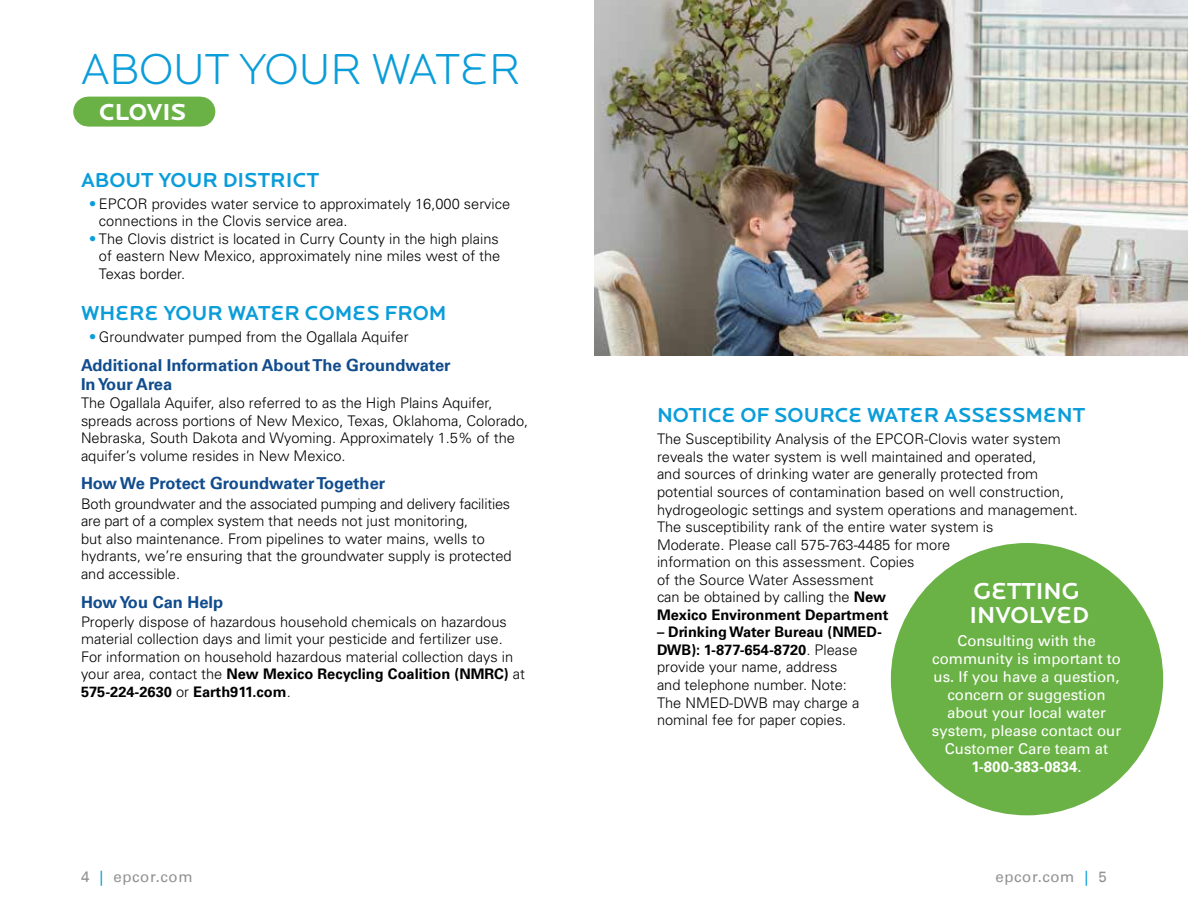
<style>
.page{position:relative;width:1188px;height:918px;background:#fff}
.page>*{position:absolute;margin:0;border:0;box-sizing:border-box;transform-origin:0 0}
.t1{font:300 45px "Locator Display";color:#0a9dd9}
.t2{font:500 24px/24px "Locator Display";color:#fff}
.t3{font:700 24px "Locator Display";color:#fff}
.t4{font:500 21px "Locator Display";color:#0a9dd9}
.t5{font:700 16.5px/19.8px "Univers LT";color:#114c8d}
.t6{font:15px/18px "Univers LT";color:#fff;text-align:center}
.t7{font:15px "Univers LT";letter-spacing:.04em;color:#919194}
.t8{font:300 14.7px/17.5px "Univers";color:#000}
.t9{font:700 14.7px/17.5px "Univers LT";color:#000}
.s1{font-family:"Univers LT";font-weight:700;color:#0a9dd9}
.s2{font-family:"Univers";font-weight:300}
.s3{font-family:"Univers LT";font-weight:700}
.s4{font-weight:700}
.s5{color:#0a9dd9}
</style>
<div class="page">
<img style="left:594px;top:0;width:594px;height:356px">
<div style="left:891px;top:543px;width:272px;height:272px;background:#6ab245;border-radius:50%"></div>
<div style="left:88px;top:97px;width:112px;height:30px;background:#6ab245"></div>
<h1 class="t1" style="left:81px;top:46px;width:442px">ABOUT YOUR WATER</h1>
<h2 class="t3" style="left:99px;top:98px;width:89px">CLOVIS</h2>
<h3 class="t4" style="left:81px;top:168px;width:240px">ABOUT YOUR DISTRICT</h3>
<p class="t8" style="left:99px;top:194px;width:413px;text-indent:-9px"><span class="s1">•</span> EPCOR provides water service to approximately 16,000 service connections in the Clovis service area.</p>
<p class="t8" style="left:99px;top:230px;width:403px;text-align:justify;text-indent:-9px"><span class="s1">•</span> The Clovis district is located in Curry County in the high plains of eastern New Mexico, approximately nine miles west of the Texas border.</p>
<h3 class="t4" style="left:81px;top:301px;width:367px">WHERE YOUR WATER COMES FROM</h3>
<p class="t8" style="left:90px;top:327px;width:320px"><span class="s1">•</span> Groundwater pumped from the Ogallala Aquifer</p>
<p class="t5" style="left:81px;top:355px;width:371px">Additional Information About The Groundwater<br>In Your Area</p>
<p class="t8" style="left:81px;top:394px;width:449px">The Ogallala Aquifer, also referred to as the High Plains Aquifer, spreads across portions of New Mexico, Texas, Oklahoma, Colorado, Nebraska, South Dakota and Wyoming. Approximately 1.5% of the aquifer’s volume resides in New Mexico.</p>
<p class="t5" style="left:81px;top:474px;width:306px">How We Protect Groundwater Together</p>
<p class="t8" style="left:81px;top:494px;width:432px">Both groundwater and the associated pumping and delivery facilities are part of a complex system that needs not just monitoring,<br>but also maintenance. From pipelines to water mains, wells to hydrants, we’re ensuring that the groundwater supply is protected and accessible.</p>
<p class="t5" style="left:81px;top:592px;width:144px">How You Can Help</p>
<p class="t8" style="left:81px;top:612px;width:434px">Properly dispose of hazardous household chemicals on hazardous material collection days and limit your pesticide and fertilizer use.<br>For information on household hazardous material collection days in</p>
<p class="t9" style="left:81px;top:665px;width:446px"><span class="s2">your area, contact the</span> New Mexico Recycling Coalition (NMRC) <span class="s2">at<br></span>575-224-2630 <span class="s2">or</span> Earth911.com<span class="s2">.</span></p>
<h3 class="t4" style="left:657px;top:403px;width:430px">NOTICE OF SOURCE WATER ASSESSMENT</h3>
<p class="t8" style="left:657px;top:430px;width:423px">The Susceptibility Analysis of the EPCOR-Clovis water system reveals the water system is well maintained and operated,<br>and sources of drinking water are generally protected from potential sources of contamination based on well construction, hydrogeologic settings and system operations and management.<br>The susceptibility rank of the entire water system is<br>Moderate. Please call 575-763-4485 for more<br>information on this assessment. Copies<br>of the Source Water Assessment<br>can be obtained by calling the <span class="s3">New</span></p>
<p class="t9" style="left:657px;top:606px;width:233px">Mexico Environment Department</p>
<p class="t9" style="left:657px;top:624px;width:226px">– Drinking Water Bureau (NMED-<br>DWB): 1-877-654-8720<span class="s2">. Please</span></p>
<p class="t8" style="left:657px;top:658px;width:204px">provide your name, address and telephone number. Note:<br>The NMED-DWB may charge a nominal fee for paper copies.</p>
<h2 class="t2" style="left:969px;top:580px;width:121px">GETTING<br>INVOLVED</h2>
<p class="t6" style="left:932px;top:632px;width:191px">Consulting with the community is important to us. If you have a question, concern or suggestion about your local water system, please contact our<br>Customer Care team at<br><span class="s4">1-800-383-0834</span>.</p>
<p class="t7" style="left:81px;top:868px;width:113px">4 <span class="s5">|</span> epcor.com</p>
<p class="t7" style="left:996px;top:868px;width:113px">epcor.com <span class="s5">|</span> 5</p>
</div>
